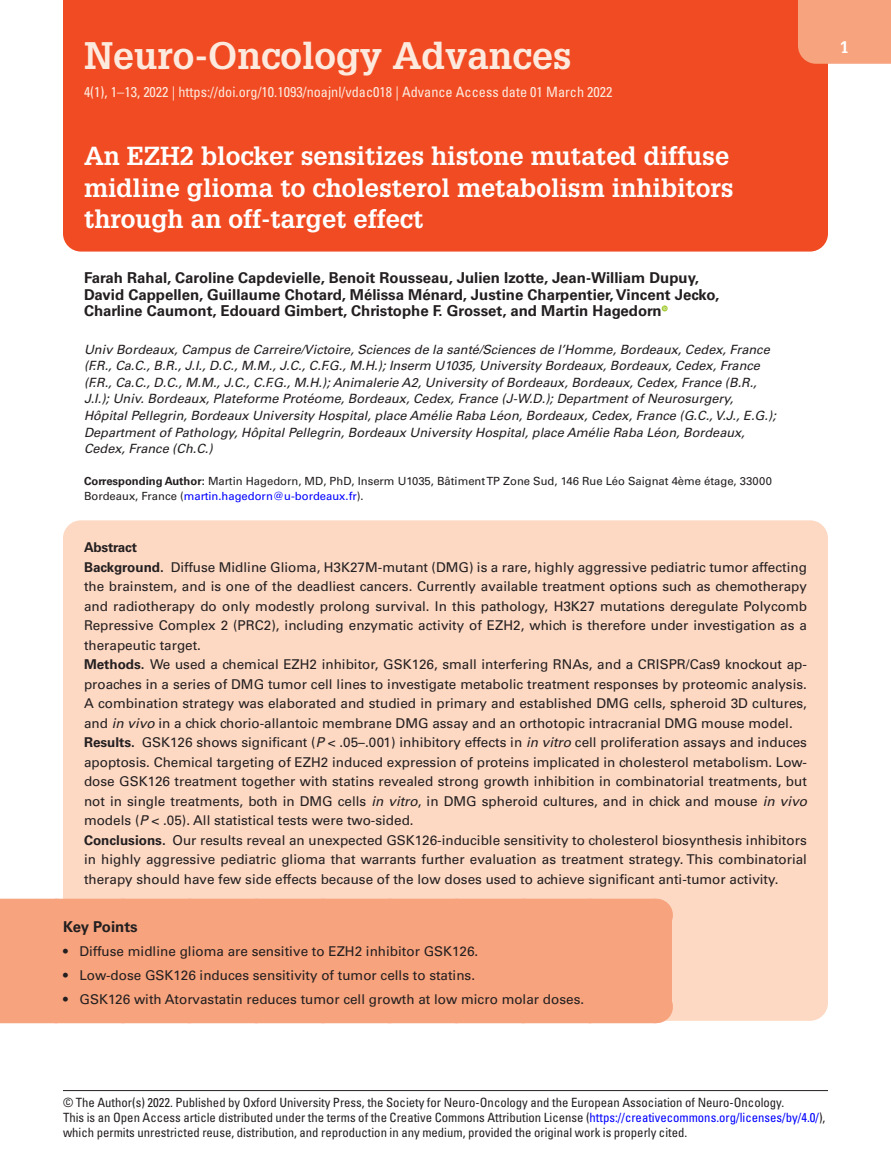
<style>
.page{position:relative;width:891px;height:1175px;background:#fff}
.page>*{position:absolute;margin:0;border:0;box-sizing:border-box;transform-origin:0 0}
.t1{font:700 37.5px "Glypha LT Std";color:#fdeade}
.Article_Title{font:700 25.5px/31.5px "Glypha LT Std";color:#fff}
.t2{font:700 16.5px "Glypha LT Std";color:#fff}
.Authors{font:700 15px/16.5px "Univers LT Std";color:#231f20}
.Keywords_Title{font:700 15px "Univers LT Std";color:#231f20}
.t3{font:condensed 14.25px "Univers LT Std";color:#fdeade}
.Abstract{font:13.5px/19.5px "Univers LT Std";color:#231f20;text-align:justify}
.Abstract_Last{font:13.5px/19.5px "Univers LT Std";color:#231f20;text-align:justify}
.Keywords2{font:13.5px "Univers LT Std";color:#231f20}
.Keywords1{font:13.5px "Univers LT Std";color:#231f20}
.Keywords{font:13.5px "Univers LT Std";color:#231f20}
.Abstract_Title{font:700 13.5px "Univers LT Std";letter-spacing:-.015em;color:#231f20}
.Affiliation{font:italic 12.75px/16.5px "Univers LT Std";color:#231f20}
.License{font:condensed 12.75px/15px "Univers LT Std";color:#231f20}
.CopyrightLine{font:condensed 12.75px "Univers LT Std";color:#231f20}
.FM_Correspondence{font:11.25px/15px "Univers LT Std";color:#231f20}
.s1{font-weight:700}
.s2{color:#00f}
.s3{font-style:italic}
</style>
<div class="page">
<div style="left:63px;top:0;width:765px;height:166px;background:#f04b22"></div>
<div style="left:798px;top:0;width:93px;height:64px;background:#f7a37d"></div>
<hr style="left:63px;top:1090px;width:765px;height:1px;background:#231f20">
<div style="left:63px;top:520px;width:765px;height:500px;background:#fdd8c3;border-radius:18px"></div>
<div style="left:0;top:916px;width:672px;height:34px;background:#f7a37d"></div>
<div style="left:0;top:898px;width:656px;height:33px;background:#f7a37d"></div>
<svg style="left:56px;top:898px;width:566px;height:1px"></svg>
<hr style="left:656px;top:898px;width:1px;height:33px;background:#f7a37d">
<div style="left:0;top:932px;width:672px;height:41px;background:#f7a37d"></div>
<div style="left:0;top:956px;width:672px;height:41px;background:#f7a37d"></div>
<div style="left:0;top:980px;width:672px;height:27px;background:#f7a37d"></div>
<div style="left:0;top:990px;width:656px;height:33px;background:#f7a37d"></div>
<hr style="left:656px;top:990px;width:1px;height:33px;background:#f7a37d">
<svg style="left:662px;top:305px;width:6px;height:6px"></svg>
<div style="left:63px;top:166px;width:765px;height:85px;background:#f04b22"></div>
<h1 class="t1" style="left:84px;top:32px;width:489px">Neuro-Oncology Advances</h1>
<p class="t3" style="left:84px;top:83px;width:530px">4(1), 1–13, 2022 | https://doi.org/10.1093/noajnl/vdac018 | Advance Access date 01 March 2022</p>
<h1 class="Article_Title" style="left:84px;top:140px;width:651px">An EZH2 blocker sensitizes histone mutated diffuse midline glioma to cholesterol metabolism inhibitors through an off-target effect</h1>
<p class="Authors" style="left:84px;top:270px;width:637px">Farah Rahal, Caroline Capdevielle, Benoit Rousseau, Julien Izotte, Jean-William Dupuy,<br>David Cappellen, Guillaume Chotard, Mélissa Ménard, Justine Charpentier, Vincent Jecko,<br>Charline Caumont, Edouard Gimbert, Christophe F. Grosset, and Martin Hagedorn</p>
<p class="Affiliation" style="left:84px;top:341px;width:693px">Univ Bordeaux, Campus de Carreire/Victoire, Sciences de la santé/Sciences de l’Homme, Bordeaux, Cedex, France (F.R., Ca.C., B.R., J.I., D.C., M.M., J.C., C.F.G., M.H.); Inserm U1035, University Bordeaux, Bordeaux, Cedex, France (F.R., Ca.C., D.C., M.M., J.C., C.F.G., M.H.); Animalerie A2, University of Bordeaux, Bordeaux, Cedex, France (B.R., J.I.); Univ. Bordeaux, Plateforme Protéome, Bordeaux, Cedex, France (J-W.D.); Department of Neurosurgery, Hôpital Pellegrin, Bordeaux University Hospital, place Amélie Raba Léon, Bordeaux, Cedex, France (G.C., V.J., E.G.); Department of Pathology, Hôpital Pellegrin, Bordeaux University Hospital, place Amélie Raba Léon, Bordeaux, Cedex, France (Ch.C.)</p>
<p class="FM_Correspondence" style="left:84px;top:474px;width:690px"><span class="s1">Corresponding Author:</span> Martin Hagedorn, MD, PhD, Inserm U1035, Bâtiment TP Zone Sud, 146 Rue Léo Saignat 4ème étage, 33000<br>Bordeaux, France (<span class="s2">martin.hagedorn@u-bordeaux.fr</span>).</p>
<h2 class="Abstract_Title" style="left:84px;top:539px;width:55px">Abstract</h2>
<p class="Abstract" style="left:84px;top:557px;width:725px"><span class="s1">Background.</span> Diffuse Midline Glioma, H3K27M-mutant (DMG) is a rare, highly aggressive pediatric tumor affecting the brainstem, and is one of the deadliest cancers. Currently available treatment options such as chemotherapy and radiotherapy do only modestly prolong survival. In this pathology, H3K27 mutations deregulate Polycomb Repressive Complex 2 (PRC2), including enzymatic activity of EZH2, which is therefore under investigation as a therapeutic target.</p>
<p class="Abstract" style="left:84px;top:654px;width:725px"><span class="s1">Methods.</span> We used a chemical EZH2 inhibitor, GSK126, small interfering RNAs, and a CRISPR/Cas9 knockout ap&shy;proaches in a series of DMG tumor cell lines to investigate metabolic treatment responses by proteomic analysis.<br>A combination strategy was elaborated and studied in primary and established DMG cells, spheroid 3D cultures, and <span class="s3">in vivo</span> in a chick chorio-allantoic membrane DMG assay and an orthotopic intracranial DMG mouse model.</p>
<p class="Abstract" style="left:84px;top:732px;width:725px"><span class="s1">Results.</span> GSK126 shows significant (<span class="s3">P</span> &lt; .05–.001) inhibitory effects in <span class="s3">in vitro</span> cell proliferation assays and induces apoptosis. Chemical targeting of EZH2 induced expression of proteins implicated in cholesterol metabolism. Low&shy;dose GSK126 treatment together with statins revealed strong growth inhibition in combinatorial treatments, but not in single treatments, both in DMG cells <span class="s3">in vitro</span>, in DMG spheroid cultures, and in chick and mouse <span class="s3">in vivo </span>models (<span class="s3">P</span> &lt; .05). All statistical tests were two-sided.</p>
<p class="Abstract_Last" style="left:84px;top:830px;width:725px"><span class="s1">Conclusions.</span> Our results reveal an unexpected GSK126-inducible sensitivity to cholesterol biosynthesis inhibitors in highly aggressive pediatric glioma that warrants further evaluation as treatment strategy. This combinatorial therapy should have few side effects because of the low doses used to achieve significant anti-tumor activity.</p>
<p class="Keywords_Title" style="left:63px;top:917px;width:76px">Key Points</p>
<p class="Keywords1" style="left:63px;top:943px;width:417px">• Diffuse midline glioma are sensitive to EZH2 inhibitor GSK126.</p>
<p class="Keywords" style="left:63px;top:967px;width:414px">• Low-dose GSK126 induces sensitivity of tumor cells to statins.</p>
<p class="Keywords2" style="left:63px;top:991px;width:523px">• GSK126 with Atorvastatin reduces tumor cell growth at low micro molar doses.</p>
<p class="t2" style="left:840px;top:37px;width:11px">1</p>
<p class="CopyrightLine" style="left:63px;top:1094px;width:723px">© The Author(s) 2022. Published by Oxford University Press, the Society for Neuro-Oncology and the European Association of Neuro-Oncology.</p>
<p class="License" style="left:63px;top:1110px;width:764px">This is an Open Access article distributed under the terms of the Creative Commons Attribution License (<span class="s2">https://creativecommons.org/licenses/by/4.0/</span>), which permits unrestricted reuse, distribution, and reproduction in any medium, provided the original work is properly cited.</p>
</div>
